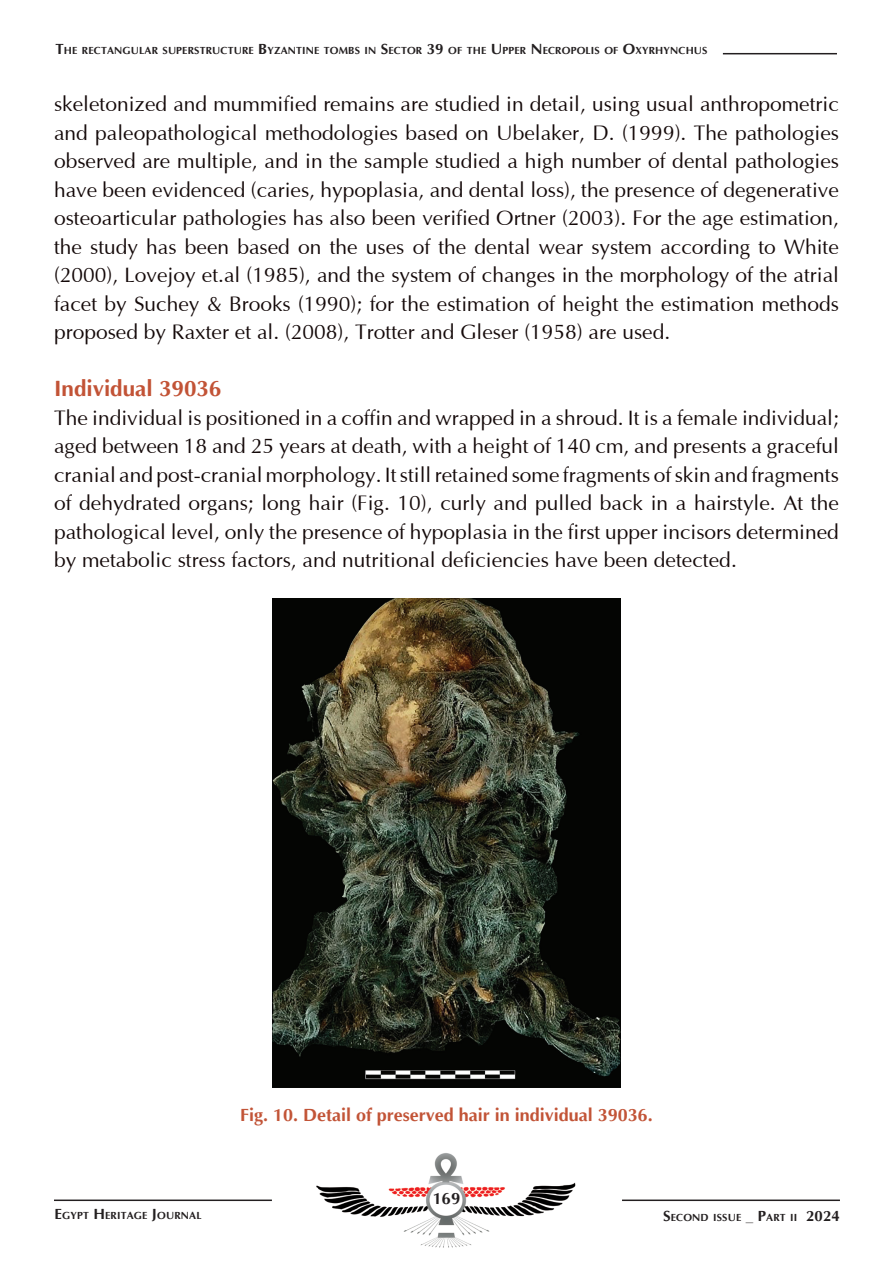
<style>
.page{position:relative;width:893px;height:1263px;background:#fff}
.page>*{position:absolute;margin:0;border:0;box-sizing:border-box;transform-origin:0 0}
.t1{font:700 22.5px "Optima";color:#c25336}
.t2{font:21px/28.5px "Optima";color:#140909;text-align:justify}
.t3{font:700 18px "Optima";color:#c25437}
.t4{font:700 16.5px "Optima";color:#231f20}
.t5{font:700 10.5px "Optima";letter-spacing:.015em;color:#231f20}
.s1{font-size:15px}
</style>
<div class="page">
<hr style="left:723px;top:53px;width:114px;height:1px;background:#231f20">
<img style="left:316px;top:1153px;width:260px;height:95px">
<hr style="left:54px;top:1199px;width:218px;height:2px;background:#231f20">
<hr style="left:622px;top:1199px;width:218px;height:2px;background:#231f20">
<img style="left:273px;top:598px;width:347px;height:489px">
<p class="t5" style="left:55px;top:45px;width:654px"><span class="s1">T</span>HE RECTANGULAR SUPERSTRUCTURE <span class="s1">B</span>YZANTINE TOMBS IN <span class="s1">S</span>ECTOR <span class="s1">39</span> OF THE <span class="s1">U</span> PPER <span class="s1">N</span> ECROPOLIS OF <span class="s1">O</span>XYRHYNCHUS</p>
<p class="t2" style="left:54px;top:91px;width:787px">skeletonized and mummified remains are studied in detail, using usual anthropometric and paleopathological methodologies based on Ubelaker, D. (1999). The pathologies observed are multiple, and in the sample studied a high number of dental pathologies have been evidenced (caries, hypoplasia, and dental loss), the presence of degenerative osteoarticular pathologies has also been verified Ortner (2003). For the age estimation, the study has been based on the uses of the dental wear system according to White (2000), Lovejoy et.al (1985), and the system of changes in the morphology of the atrial facet by Suchey &amp; Brooks (1990); for the estimation of height the estimation methods proposed by Raxter et al. (2008), Trotter and Gleser (1958) are used.</p>
<p class="t1" style="left:54px;top:376px;width:169px">Individual 39036</p>
<p class="t2" style="left:54px;top:404px;width:787px">The individual is positioned in a coffin and wrapped in a shroud. It is a female individual; aged between 18 and 25 years at death, with a height of 140 cm, and presents a graceful cranial and post-cranial morphology. It still retained some fragments of skin and fragments of dehydrated organs; long hair (Fig. 10), curly and pulled back in a hairstyle. At the pathological level, only the presence of hypoplasia in the first upper incisors determined by metabolic stress factors, and nutritional deficiencies have been detected.</p>
<p class="t3" style="left:240px;top:1105px;width:414px">Fig. 10. Detail of preserved hair in individual 39036.</p>
<p class="t4" style="left:433px;top:1189px;width:29px">169</p>
<p class="t5" style="left:55px;top:1210px;width:149px"><span class="s1">E</span>GYPT <span class="s1">H</span>ERITAGE <span class="s1">J</span>OURNAL</p>
<p class="t5" style="left:663px;top:1212px;width:178px"><span class="s1">S</span>ECOND ISSUE <span class="s1">_ P</span>ART II <span class="s1">2024</span></p>
</div>
